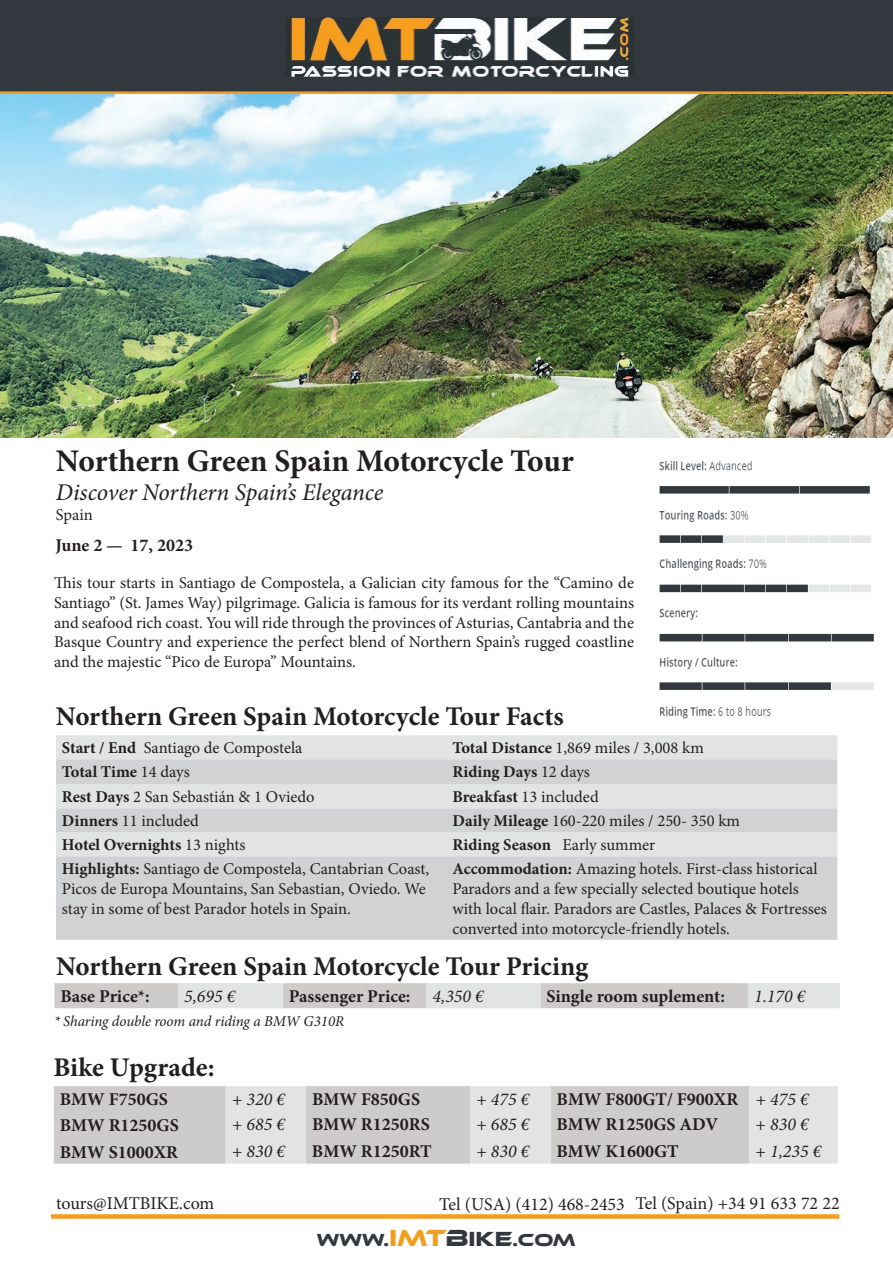
<style>
.page{position:relative;width:893px;height:1263px;background:#fff}
.page>*{position:absolute;margin:0;border:0;box-sizing:border-box;transform-origin:0 0}
.t1{font:700 31.5px "Minion Pro";letter-spacing:-.005em;color:#231f20}
.t2{font:700 27px "Minion Pro";letter-spacing:-.005em;color:#231f20}
.t3{font:italic 24px "Minion Pro";letter-spacing:-.005em;color:#231f20}
.t4{font:700 18px "Minion Pro";color:#231f20}
.t5{font:18px "Minion Pro";color:#231f20}
.t6{font:italic 18px "Minion Pro";color:#231f20}
.t7{font:18px "Ethnocentric Rg";color:#33383e}
.t8{font:16.5px/19.8px "Minion Pro";color:#231f20}
.t9{font:700 16.5px "Minion Pro";color:#231f20}
.t10{font:italic 15px "Minion Pro";letter-spacing:-.005em;color:#231f20}
.s1{font-weight:700}
.s2{font-weight:400}
.s3{font-weight:400;font-style:italic}
.s4{font-size:24px;color:#f0a01f}
.s5{font-size:24px}
.s6{font-size:21px}
</style>
<div class="page">
<div style="left:56px;top:735px;width:781px;height:73px;background:#e2e3e3"></div>
<div style="left:56px;top:759px;width:781px;height:25px;background:#d1d2d4"></div>
<svg style="left:56px;top:808px;width:781px;height:132px;background:#d4d5d6"></svg>
<div style="left:0;top:0;width:893px;height:94px;background:#33383e"></div>
<hr style="left:0;top:91px;width:893px;height:3px;background:#f49d20">
<div style="left:51px;top:1214px;width:788px;height:5px;background:#f49d20"></div>
<svg style="left:54px;top:983px;width:786px;height:25px;background:#d6d5d4"></svg>
<img style="left:286px;top:18px;width:348px;height:58px">
<div style="left:54px;top:1086px;width:172px;height:78px;background:#ceccca"></div>
<svg style="left:226px;top:1086px;width:612px;height:78px;background:#d6d5d4"></svg>
<img style="left:659px;top:461px;width:215px;height:258px">
<img style="left:0;top:94px;width:893px;height:343px">
<h1 class="t1" style="left:56px;top:439px;width:519px">Northern Green Spain Motorcycle Tour</h1>
<h3 class="t3" style="left:56px;top:476px;width:329px">Discover Northern Spain’s Elegance</h3>
<p class="t8" style="left:56px;top:505px;width:38px">Spain</p>
<p class="t4" style="left:55px;top:532px;width:139px">June 2 — 17, 2023</p>
<p class="t8" style="left:54px;top:573px;width:582px;text-align:justify">This tour starts in Santiago de Compostela, a Galician city famous for the “Camino de Santiago” (St. James Way) pilgrimage. Galicia is famous for its verdant rolling mountains and seafood rich coast. You will ride through the provinces of Asturias, Cantabria and the Basque Country and experience the perfect blend of Northern Spain’s rugged coastline and the majestic “Pico de Europa” Mountains.</p>
<h2 class="t2" style="left:56px;top:697px;width:509px">Northern Green Spain Motorcycle Tour Facts</h2>
<p class="t8" style="left:62px;top:738px;width:242px"><span class="s1">Start / End</span> Santiago de Compostela</p>
<p class="t8" style="left:452px;top:738px;width:253px"><span class="s1">Total Distance</span> 1,869 miles / 3,008 km</p>
<p class="t9" style="left:62px;top:760px;width:129px">Total Time <span class="s2">14 days</span></p>
<p class="t9" style="left:452px;top:760px;width:139px">Riding Days <span class="s2">12 days</span></p>
<p class="t8" style="left:62px;top:787px;width:254px"><span class="s1">Rest Days</span> 2 San Sebastián &amp; 1 Oviedo</p>
<p class="t8" style="left:452px;top:787px;width:148px"><span class="s1">Breakfast</span> 13 included</p>
<p class="t8" style="left:62px;top:811px;width:139px"><span class="s1">Dinners</span> 11 included</p>
<p class="t8" style="left:452px;top:811px;width:289px"><span class="s1">Daily Mileage</span> 160-220 miles / 250- 350 km</p>
<p class="t9" style="left:62px;top:833px;width:185px">Hotel Overnights <span class="s2">13 nights</span></p>
<p class="t9" style="left:452px;top:833px;width:204px">Riding Season <span class="s2">Early summer</span></p>
<p class="t8" style="left:62px;top:859px;width:369px"><span class="s1">Highlights:</span> Santiago de Compostela, Cantabrian Coast,<br>Picos de Europa Mountains, San Sebastian, Oviedo. We stay in some of best Parador hotels in Spain.</p>
<p class="t8" style="left:452px;top:859px;width:376px"><span class="s1">Accommodation:</span> Amazing hotels. First-class historical Paradors and a few specially selected boutique hotels with local flair. Paradors are Castles, Palaces &amp; Fortresses converted into motorcycle-friendly hotels.</p>
<h2 class="t2" style="left:56px;top:947px;width:534px">Northern Green Spain Motorcycle Tour Pricing</h2>
<p class="t4" style="left:60px;top:984px;width:91px">Base Price*:</p>
<p class="t6" style="left:184px;top:984px;width:53px">5,695 €</p>
<p class="t4" style="left:289px;top:984px;width:196px">Passenger Price: <span class="s3">4,350 €</span></p>
<p class="t4" style="left:547px;top:984px;width:180px">Single room suplement:</p>
<p class="t6" style="left:754px;top:984px;width:53px">1.170 €</p>
<p class="t10" style="left:54px;top:1011px;width:292px">* Sharing double room and riding a BMW G310R</p>
<h2 class="t2" style="left:53px;top:1048px;width:163px">Bike Upgrade:</h2>
<p class="t4" style="left:60px;top:1087px;width:110px">BMW F750GS</p>
<p class="t6" style="left:232px;top:1087px;width:55px">+ 320 €</p>
<p class="t4" style="left:312px;top:1087px;width:110px">BMW F850GS</p>
<p class="t6" style="left:476px;top:1087px;width:55px">+ 475 €</p>
<p class="t4" style="left:556px;top:1087px;width:254px">BMW F800GT/ F900XR <span class="s3">+ 475 €</span></p>
<p class="t4" style="left:60px;top:1113px;width:121px">BMW R1250GS</p>
<p class="t6" style="left:232px;top:1112px;width:55px">+ 685 €</p>
<p class="t4" style="left:312px;top:1112px;width:119px">BMW R1250RS</p>
<p class="t6" style="left:476px;top:1112px;width:55px">+ 685 €</p>
<p class="t4" style="left:556px;top:1112px;width:163px">BMW R1250GS ADV</p>
<p class="t6" style="left:755px;top:1112px;width:55px">+ 830 €</p>
<p class="t4" style="left:60px;top:1139px;width:120px">BMW S1000XR</p>
<p class="t6" style="left:232px;top:1139px;width:55px">+ 830 €</p>
<p class="t4" style="left:312px;top:1139px;width:121px">BMW R1250RT</p>
<p class="t6" style="left:476px;top:1139px;width:55px">+ 830 €</p>
<p class="t4" style="left:556px;top:1139px;width:124px">BMW K1600GT</p>
<p class="t6" style="left:755px;top:1139px;width:68px">+ 1,235 €</p>
<p class="t5" style="left:56px;top:1191px;width:160px">tours@IMTBIKE.com</p>
<p class="t5" style="left:439px;top:1191px;width:402px">Tel (USA) (412) 468-2453 Tel (Spain) +34 91 633 72 22</p>
<p class="t7" style="left:317px;top:1229px;width:260px">WWW.<span class="s4">IMT</span><span class="s5">B</span><span class="s6">IKE</span>.COM</p>
</div>
